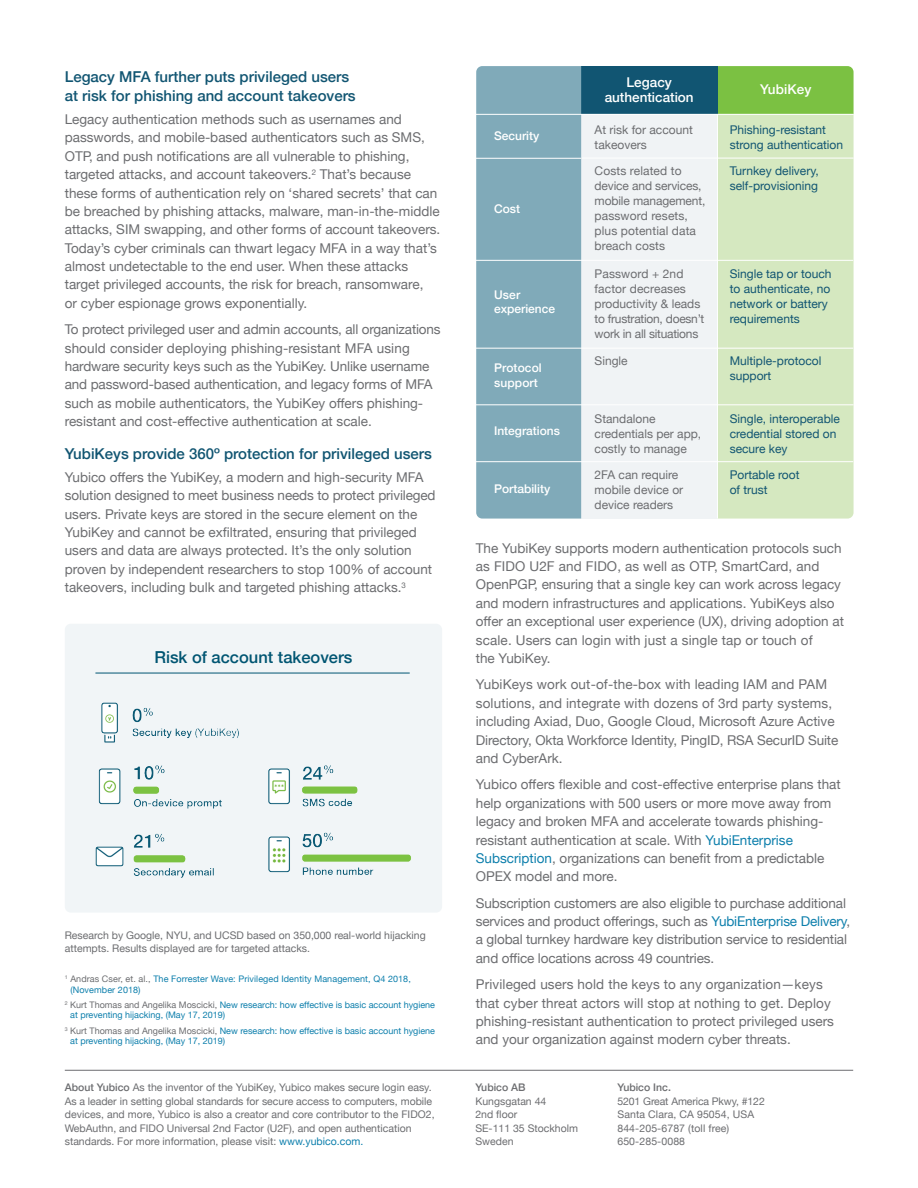
<style>
.page{position:relative;width:918px;height:1188px;background:#fff}
.page>*{position:absolute;margin:0;border:0;box-sizing:border-box;transform-origin:0 0}
.sub{font:500 16.5px "Helvetica Neue";color:#005572}
.y-sub{font:500 15px/19.5px "Helvetica Neue";color:#115572}
.y-body{font:13.5px/18.3px "Helvetica Neue";color:#6c6d70}
.y-sub-2{font:500 13.5px/15px "Helvetica Neue";color:#fff;text-align:center}
.y-body-2{font:12px/15px "Helvetica Neue";color:#6c6d70}
.y-body-3{font:12px/15px "Helvetica Neue";color:#115572}
.y-subs_table__Access{font:500 12px/13.5px "Helvetica Neue";color:#fff}
.y-footer__About_Yubi{font:10.5px/13.5px "Helvetica Neue";color:#6c6d70}
.y-_captions_YubiKey{font:10.5px/12.8px "Helvetica Neue";color:#6c6d70}
.y-footer__About_Yubi-2{font:500 10.5px "Helvetica Neue";color:#6c6d70}
.y-_Footnotes_6pt{font:9px/10.8px "Helvetica Neue";color:#0d7fac}
.s1{color:#6c6d70}
.s2{font-weight:500}
.s3{color:#0d7fac}
</style>
<div class="page">
<div style="left:581px;top:114px;width:136px;height:405px;background:#f0f3f5"></div>
<hr style="left:65px;top:1070px;width:788px;height:1px;background:#6c6d70">
<div style="left:718px;top:115px;width:136px;height:404px;background:#d5e8c0"></div>
<div style="left:717px;top:66px;width:137px;height:48px;background:#7bc142"></div>
<hr style="left:582px;top:158px;width:272px;height:1px;background:#fff">
<div style="left:581px;top:66px;width:136px;height:48px;background:#115572"></div>
<div style="left:476px;top:66px;width:105px;height:453px;background:#80aab9"></div>
<hr style="left:476px;top:158px;width:105px;height:1px;background:#fff">
<hr style="left:476px;top:114px;width:378px;height:1px;background:#fff">
<hr style="left:476px;top:260px;width:377px;height:1px;background:#fff">
<hr style="left:476px;top:348px;width:377px;height:1px;background:#fff">
<hr style="left:476px;top:404px;width:378px;height:1px;background:#fff">
<hr style="left:476px;top:461px;width:377px;height:1px;background:#fff">
<div style="left:65px;top:624px;width:377px;height:289px;background:#f1f5f7;border-radius:6px"></div>
<img style="left:95px;top:672px;width:316px;height:206px">
<hr style="left:95px;top:673px;width:315px;height:1px;background:#005572">
<p class="y-sub" style="left:65px;top:66px;width:292px">Legacy MFA further puts privileged users at risk for phishing and account takeovers</p>
<p class="y-body" style="left:65px;top:111px;width:377px">Legacy authentication methods such as usernames and passwords, and mobile-based authenticators such as SMS, OTP, and push notifications are all vulnerable to phishing, targeted attacks, and account takeovers.<sup>2</sup> That’s because these forms of authentication rely on ‘shared secrets’ that can be breached by phishing attacks, malware, man-in-the-middle attacks, SIM swapping, and other forms of account takeovers.<br>Today’s cyber criminals can thwart legacy MFA in a way that’s almost undetectable to the end user. When these attacks target privileged accounts, the risk for breach, ransomware,<br>or cyber espionage grows exponentially.</p>
<p class="y-body" style="left:65px;top:321px;width:377px">To protect privileged user and admin accounts, all organizations should consider deploying phishing-resistant MFA using hardware security keys such as the YubiKey. Unlike username and password-based authentication, and legacy forms of MFA such as mobile authenticators, the YubiKey offers phishing&shy;resistant and cost-effective authentication at scale.</p>
<p class="y-sub" style="left:65px;top:443px;width:369px">YubiKeys provide 360º protection for privileged users</p>
<p class="y-body" style="left:65px;top:469px;width:372px">Yubico offers the YubiKey, a modern and high-security MFA solution designed to meet business needs to protect privileged users. Private keys are stored in the secure element on the YubiKey and cannot be exfiltrated, ensuring that privileged users and data are always protected. It’s the only solution proven by independent researchers to stop 100% of account takeovers, including bulk and targeted phishing attacks.<sup>3</sup></p>
<p class="sub" style="left:154px;top:643px;width:200px">Risk of account takeovers</p>
<p class="y-_captions_YubiKey" style="left:65px;top:930px;width:362px">Research by Google, NYU, and UCSD based on 350,000 real-world hijacking attempts. Results displayed are for targeted attacks.</p>
<p class="y-_Footnotes_6pt" style="left:70px;top:974px;width:342px;text-indent:-6px"><sup>1</sup> <span class="s1">Andras Cser, et. al.,</span> The Forrester Wave: Privileged Identity Management, Q4 2018, (November 2018)</p>
<p class="y-_Footnotes_6pt" style="left:70px;top:1000px;width:366px;text-indent:-5px"><sup>2</sup> <span class="s1">Kurt Thomas and Angelika Moscicki,</span> New research: how effective is basic account hygiene at preventing hijacking, (May 17, 2019)</p>
<p class="y-_Footnotes_6pt" style="left:70px;top:1026px;width:366px;text-indent:-5px"><sup>3</sup> <span class="s1">Kurt Thomas and Angelika Moscicki,</span> New research: how effective is basic account hygiene at preventing hijacking, (May 17, 2019)</p>
<p class="y-footer__About_Yubi" style="left:65px;top:1081px;width:371px"><span class="s2">About Yubico</span> As the inventor of the YubiKey, Yubico makes secure login easy.<br>As a leader in setting global standards for secure access to computers, mobile devices, and more, Yubico is also a creator and core contributor to the FIDO2, WebAuthn, and FIDO Universal 2nd Factor (U2F), and open authentication standards. For more information, please visit: <span class="s3">www.yubico.com.</span></p>
<p class="y-subs_table__Access" style="left:494px;top:128px;width:47px">Security</p>
<p class="y-subs_table__Access" style="left:494px;top:201px;width:28px">Cost</p>
<p class="y-subs_table__Access" style="left:494px;top:287px;width:63px">User experience</p>
<p class="y-subs_table__Access" style="left:494px;top:360px;width:49px;line-height:14.4px">Protocol support</p>
<p class="y-subs_table__Access" style="left:494px;top:423px;width:68px">Integrations</p>
<p class="y-subs_table__Access" style="left:494px;top:481px;width:58px">Portability</p>
<p class="y-sub-2" style="left:605px;top:73px;width:91px">Legacy authentication</p>
<p class="y-body-2" style="left:595px;top:123px;width:100px">At risk for account takeovers</p>
<p class="y-body-2" style="left:595px;top:164px;width:112px">Costs related to device and services, mobile management, password resets, plus potential data breach costs</p>
<p class="y-body-2" style="left:595px;top:267px;width:111px">Password + 2nd factor decreases productivity &amp; leads to frustration, doesn’t work in all situations</p>
<p class="y-body-2" style="left:595px;top:354px;width:35px">Single</p>
<p class="y-body-2" style="left:595px;top:412px;width:108px">Standalone credentials per app, costly to manage</p>
<p class="y-body-2" style="left:595px;top:468px;width:90px">2FA can require mobile device or device readers</p>
<p class="y-sub-2" style="left:760px;top:81px;width:53px">YubiKey</p>
<p class="y-body-3" style="left:730px;top:123px;width:115px">Phishing-resistant strong authentication</p>
<p class="y-body-3" style="left:730px;top:164px;width:91px">Turnkey delivery, self-provisioning</p>
<p class="y-body-3" style="left:730px;top:267px;width:103px">Single tap or touch to authenticate, no network or battery requirements</p>
<p class="y-body-3" style="left:730px;top:354px;width:93px">Multiple-protocol support</p>
<p class="y-body-3" style="left:730px;top:412px;width:112px">Single, interoperable credential stored on secure key</p>
<p class="y-body-3" style="left:730px;top:468px;width:71px">Portable root of trust</p>
<p class="y-body" style="left:476px;top:540px;width:370px">The YubiKey supports modern authentication protocols such as FIDO U2F and FIDO, as well as OTP, SmartCard, and OpenPGP, ensuring that a single key can work across legacy and modern infrastructures and applications. YubiKeys also offer an exceptional user experience (UX), driving adoption at scale. Users can login with just a single tap or touch of<br>the YubiKey.</p>
<p class="y-body" style="left:476px;top:676px;width:364px">YubiKeys work out-of-the-box with leading IAM and PAM solutions, and integrate with dozens of 3rd party systems, including Axiad, Duo, Google Cloud, Microsoft Azure Active Directory, Okta Workforce Identity, PingID, RSA SecurID Suite and CyberArk.</p>
<p class="y-body" style="left:476px;top:776px;width:366px">Yubico offers flexible and cost-effective enterprise plans that help organizations with 500 users or more move away from legacy and broken MFA and accelerate towards phishing&shy;resistant authentication at scale. With <span class="s3">YubiEnterprise Subscription</span>, organizations can benefit from a predictable OPEX model and more.</p>
<p class="y-body" style="left:476px;top:895px;width:376px">Subscription customers are also eligible to purchase additional services and product offerings, such as <span class="s3">YubiEnterprise Delivery</span>, a global turnkey hardware key distribution service to residential and office locations across 49 countries.</p>
<p class="y-body" style="left:476px;top:976px;width:360px">Privileged users hold the keys to any organization—keys that cyber threat actors will stop at nothing to get. Deploy phishing-resistant authentication to protect privileged users and your organization against modern cyber threats.</p>
<p class="y-footer__About_Yubi-2" style="left:475px;top:1079px;width:52px">Yubico AB</p>
<p class="y-footer__About_Yubi" style="left:475px;top:1095px;width:73px">Kungsgatan 44</p>
<p class="y-footer__About_Yubi" style="left:475px;top:1108px;width:43px">2nd floor</p>
<p class="y-footer__About_Yubi" style="left:475px;top:1122px;width:104px">SE-111 35 Stockholm<br>Sweden</p>
<p class="y-footer__About_Yubi-2" style="left:617px;top:1079px;width:55px">Yubico Inc.</p>
<p class="y-footer__About_Yubi" style="left:617px;top:1095px;width:149px">5201 Great America Pkwy, #122<br>Santa Clara, CA 95054, USA<br>844-205-6787 (toll free)<br>650-285-0088</p>
</div>
